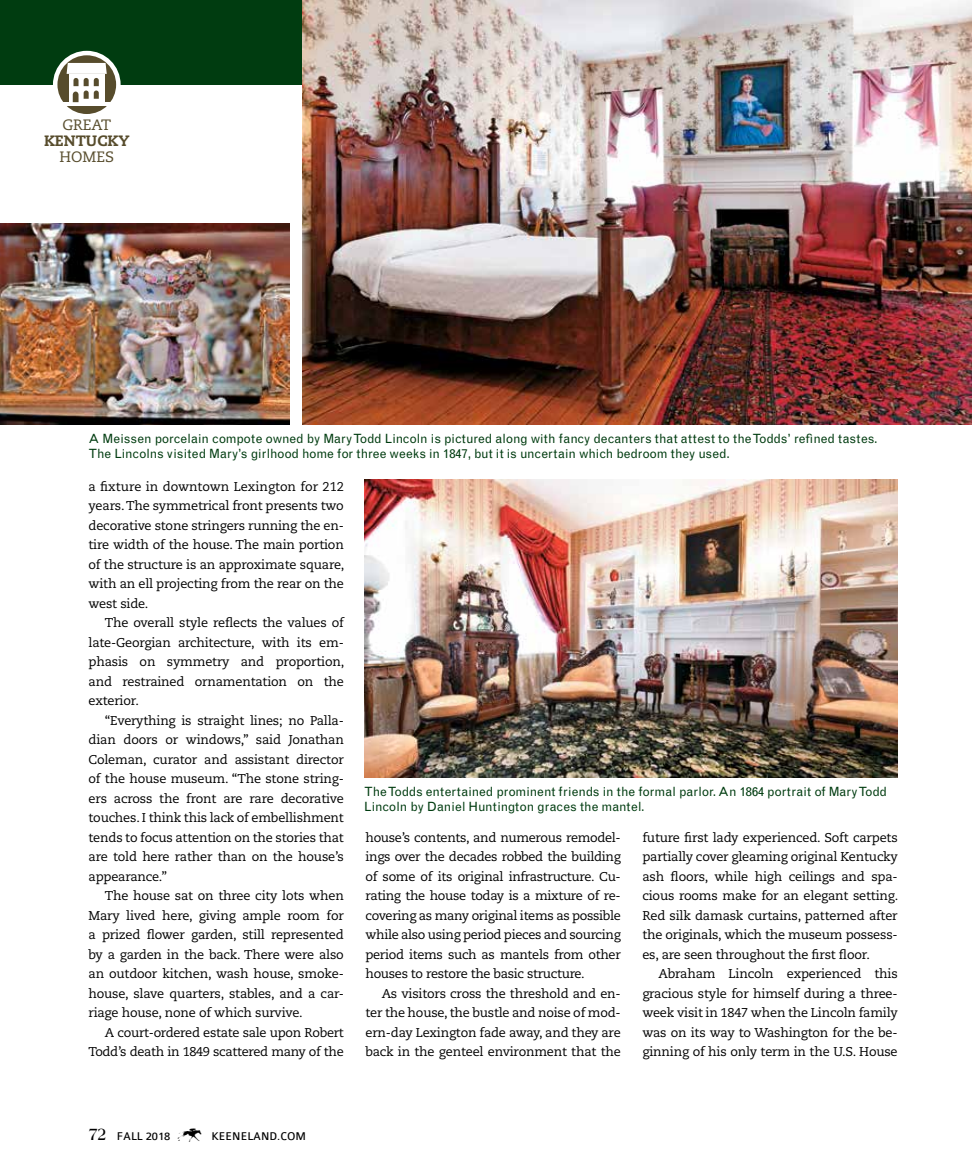
<style>
.page{position:relative;width:972px;height:1175px;background:#fff}
.page>*{position:absolute;margin:0;border:0;box-sizing:border-box;transform-origin:0 0}
.t1{font:27px "Keen DB";color:#000}
.t2{font:15px "Caecilia LT Std";color:#574c2c}
.t3{font:800 15px "Caecilia LT Std";color:#574c2c}
.t4{font:12.75px/19.5px "Caecilia LT Std";letter-spacing:-.015em;color:#000;text-align:justify}
.t5{font:12.75px/15.3px "Grotesque MT Std";letter-spacing:-.005em;color:#003c10}
.t6{font:12px "Colaborate";color:#000}
.s1{font-family:"Americana Std";font-weight:700;font-size:18.15px}
</style>
<div class="page">
<img style="left:0;top:223px;width:290px;height:201px">
<div style="left:0;top:0;width:972px;height:85px;background:#003c10"></div>
<svg style="left:55px;top:53px;width:63px;height:63px"></svg>
<div style="left:53px;top:51px;width:68px;height:67px;border:4px solid #fff;border-radius:50%"></div>
<hr style="left:61px;top:103px;width:51px;height:3px;background:#fff">
<svg style="left:69px;top:102px;width:35px;height:1px"></svg>
<svg style="left:67px;top:63px;width:40px;height:39px"></svg>
<img style="left:364px;top:479px;width:534px;height:298px">
<img style="left:302px;top:0;width:670px;height:424px">
<p class="t2" style="left:62px;top:116px;width:50px">GREAT</p>
<p class="t3" style="left:44px;top:132px;width:87px">KENTUCKY</p>
<p class="t2" style="left:60px;top:148px;width:56px">HOMES</p>
<p class="t5" style="left:89px;top:431px;width:791px">A Meissen porcelain compote owned by Mary Todd Lincoln is pictured along with fancy decanters that attest to the Todds’ refined tastes.<br>The Lincolns visited Mary’s girlhood home for three weeks in 1847, but it is uncertain which bedroom they used.</p>
<p class="t4" style="left:89px;top:477px;width:257px">a fixture in downtown Lexington for 212 years. The symmetrical front presents two decorative stone stringers running the en&shy;tire width of the house. The main portion of the structure is an approximate square, with an ell projecting from the rear on the west side.</p>
<p class="t4" style="left:89px;top:613px;width:257px;text-indent:16px">The overall style reflects the values of late-Georgian architecture, with its em&shy;phasis on symmetry and proportion, and restrained ornamentation on the exterior.</p>
<p class="t4" style="left:89px;top:711px;width:257px;text-indent:16px">“Everything is straight lines; no Palla&shy;dian doors or windows,” said Jonathan Coleman, curator and assistant director of the house museum. “The stone string&shy;ers across the front are rare decorative touches. I think this lack of embellishment tends to focus attention on the stories that are told here rather than on the house’s appearance.”</p>
<p class="t4" style="left:89px;top:886px;width:257px;text-indent:16px">The house sat on three city lots when Mary lived here, giving ample room for a prized flower garden, still represented by a garden in the back. There were also an outdoor kitchen, wash house, smoke&shy;house, slave quarters, stables, and a car&shy;riage house, none of which survive.</p>
<p class="t4" style="left:89px;top:1022px;width:257px;text-align:right">A court-ordered estate sale upon Robert<br>Todd’s death in 1849 scattered many of the</p>
<p class="t5" style="left:364px;top:783px;width:524px">The Todds entertained prominent friends in the formal parlor. An 1864 portrait of Mary Todd<br>Lincoln by Daniel Huntington graces the mantel.</p>
<p class="t4" style="left:642px;top:827px;width:257px">future first lady experienced. Soft carpets partially cover gleaming original Kentucky ash floors, while high ceilings and spa&shy;cious rooms make for an elegant setting.<br>Red silk damask curtains, patterned after the originals, which the museum possess&shy;es, are seen throughout the first floor.</p>
<p class="t4" style="left:642px;top:964px;width:257px;text-indent:16px">Abraham Lincoln experienced this gracious style for himself during a three&shy;week visit in 1847 when the Lincoln family was on its way to Washington for the be&shy;ginning of his only term in the U.S. House</p>
<p class="t4" style="left:365px;top:827px;width:257px">house’s contents, and numerous remodel&shy;ings over the decades robbed the building of some of its original infrastructure. Cu&shy;rating the house today is a mixture of re&shy;covering as many original items as possible while also using period pieces and sourcing period items such as mantels from other houses to restore the basic structure.</p>
<p class="t4" style="left:365px;top:983px;width:257px;text-indent:16px">As visitors cross the threshold and en&shy;ter the house, the bustle and noise of mod&shy;ern-day Lexington fade away, and they are back in the genteel environment that the</p>
<p class="t6" style="left:89px;top:1130px;width:83px"><span class="s1">72</span> FALL 2018</p>
<h1 class="t1" style="left:177px;top:1121px;width:28px">K</h1>
<p class="t6" style="left:211px;top:1130px;width:96px">KEENELAND.COM</p>
</div>
